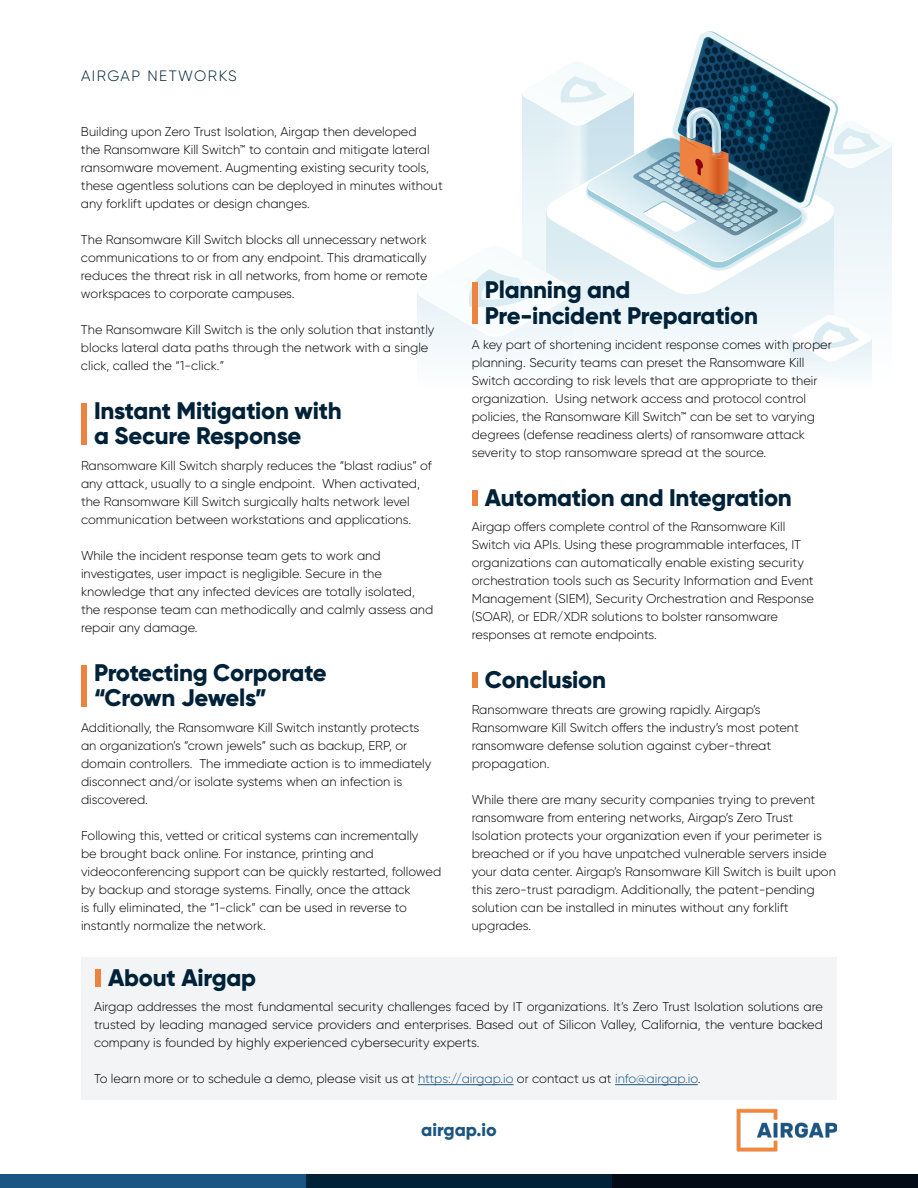
<style>
.page{position:relative;width:918px;height:1188px;background:#fff}
.page>*{position:absolute;margin:0;border:0;box-sizing:border-box;transform-origin:0 0}
.t1{font:800 24px/25.5px "Gilroy";letter-spacing:-.01em;color:#002238}
.t2{font:800 18px "Gilroy";color:#1b5581}
.t3{font:300 15px "Gilroy";letter-spacing:.1em;color:#002238}
.t4{font:300 12.75px/18px "Gilroy";color:#000}
.s1{color:#1b5581}
</style>
<div class="page">
<img style="left:736px;top:1108px;width:101px;height:44px">
<div style="left:306px;top:1174px;width:306px;height:14px;background:#002238"></div>
<div style="left:612px;top:1174px;width:306px;height:14px;background:#030c16"></div>
<div style="left:0;top:1174px;width:306px;height:14px;background:#1b5581"></div>
<div style="left:417px;top:292px;width:157px;height:96px;background:#fafcfd"></div>
<div style="left:791px;top:338px;width:81px;height:50px;background:#f5fafb"></div>
<svg style="left:417px;top:31px;width:475px;height:331px"></svg>
<div style="left:81px;top:403px;width:6px;height:41px;background:#ed8341"></div>
<div style="left:81px;top:665px;width:6px;height:41px;background:#ed8341"></div>
<div style="left:81px;top:957px;width:756px;height:143px;background:#f2f4f5"></div>
<div style="left:95px;top:969px;width:6px;height:17px;background:#ed8341"></div>
<hr style="left:418px;top:1084px;width:96px;height:1px;background:#1b5581">
<hr style="left:615px;top:1084px;width:83px;height:1px;background:#1b5581">
<div style="left:472px;top:282px;width:5px;height:42px;background:#ed8341"></div>
<div style="left:472px;top:490px;width:5px;height:16px;background:#ed8341"></div>
<div style="left:472px;top:673px;width:5px;height:15px;background:#ed8341"></div>
<p class="t3" style="left:81px;top:67px;width:157px">AIRGAP NETWORKS</p>
<p class="t4" style="left:81px;top:122px;width:363px">Building upon Zero Trust Isolation, Airgap then developed<br>the Ransomware Kill Switch™ to contain and mitigate lateral ransomware movement. Augmenting existing security tools, these agentless solutions can be deployed in minutes without any forklift updates or design changes.</p>
<p class="t4" style="left:81px;top:230px;width:348px;text-align:justify">The Ransomware Kill Switch blocks all unnecessary network communications to or from any endpoint. This dramatically reduces the threat risk in all networks, from home or remote workspaces to corporate campuses.</p>
<p class="t4" style="left:81px;top:320px;width:355px">The Ransomware Kill Switch is the only solution that instantly blocks lateral data paths through the network with a single click, called the “1-click.”</p>
<h1 class="t1" style="left:485px;top:277px;width:275px">Planning and<br>Pre-incident Preparation</h1>
<p class="t4" style="left:472px;top:335px;width:362px">A key part of shortening incident response comes with proper planning. Security teams can preset the Ransomware Kill Switch according to risk levels that are appropriate to their organization. Using network access and protocol control policies, the Ransomware Kill Switch™ can be set to varying degrees (defense readiness alerts) of ransomware attack severity to stop ransomware spread at the source.</p>
<h1 class="t1" style="left:94px;top:398px;width:249px">Instant Mitigation with a Secure Response</h1>
<p class="t4" style="left:81px;top:456px;width:352px">Ransomware Kill Switch sharply reduces the “blast radius” of any attack, usually to a single endpoint. When activated, the Ransomware Kill Switch surgically halts network level communication between workstations and applications.</p>
<p class="t4" style="left:81px;top:546px;width:354px">While the incident response team gets to work and investigates, user impact is negligible. Secure in the knowledge that any infected devices are totally isolated, the response team can methodically and calmly assess and repair any damage.</p>
<h1 class="t1" style="left:94px;top:660px;width:234px">Protecting Corporate “Crown Jewels”</h1>
<p class="t4" style="left:81px;top:718px;width:352px">Additionally, the Ransomware Kill Switch instantly protects an organization’s “crown jewels” such as backup, ERP, or domain controllers. The immediate action is to immediately disconnect and/or isolate systems when an infection is discovered.</p>
<p class="t4" style="left:81px;top:826px;width:362px">Following this, vetted or critical systems can incrementally<br>be brought back online. For instance, printing and videoconferencing support can be quickly restarted, followed by backup and storage systems. Finally, once the attack<br>is fully eliminated, the “1-click” can be used in reverse to instantly normalize the network.</p>
<h1 class="t1" style="left:108px;top:965px;width:150px">About Airgap</h1>
<p class="t4" style="left:94px;top:998px;width:731px;text-align:justify">Airgap addresses the most fundamental security challenges faced by IT organizations. It’s Zero Trust Isolation solutions are trusted by leading managed service providers and enterprises. Based out of Silicon Valley, California, the venture backed company is founded by highly experienced cybersecurity experts.</p>
<p class="t4" style="left:94px;top:1070px;width:608px">To learn more or to schedule a demo, please visit us at <span class="s1">https://airgap.io</span> or contact us at <span class="s1">info@airgap.io</span>.</p>
<h1 class="t1" style="left:485px;top:485px;width:309px">Automation and Integration</h1>
<p class="t4" style="left:472px;top:518px;width:344px">Airgap offers complete control of the Ransomware Kill Switch via APIs. Using these programmable interfaces, IT organizations can automatically enable existing security orchestration tools such as Security Information and Event Management (SIEM), Security Orchestration and Response (SOAR), or EDR/XDR solutions to bolster ransomware responses at remote endpoints.</p>
<h1 class="t1" style="left:485px;top:667px;width:123px">Conclusion</h1>
<p class="t4" style="left:472px;top:700px;width:329px">Ransomware threats are growing rapidly. Airgap’s Ransomware Kill Switch offers the industry’s most potent ransomware defense solution against cyber-threat propagation.</p>
<p class="t4" style="left:472px;top:790px;width:366px">While there are many security companies trying to prevent ransomware from entering networks, Airgap’s Zero Trust Isolation protects your organization even if your perimeter is breached or if you have unpatched vulnerable servers inside your data center. Airgap’s Ransomware Kill Switch is built upon this zero-trust paradigm. Additionally, the patent-pending solution can be installed in minutes without any forklift upgrades.</p>
<h2 class="t2" style="left:421px;top:1119px;width:77px">airgap.io</h2>
</div>
